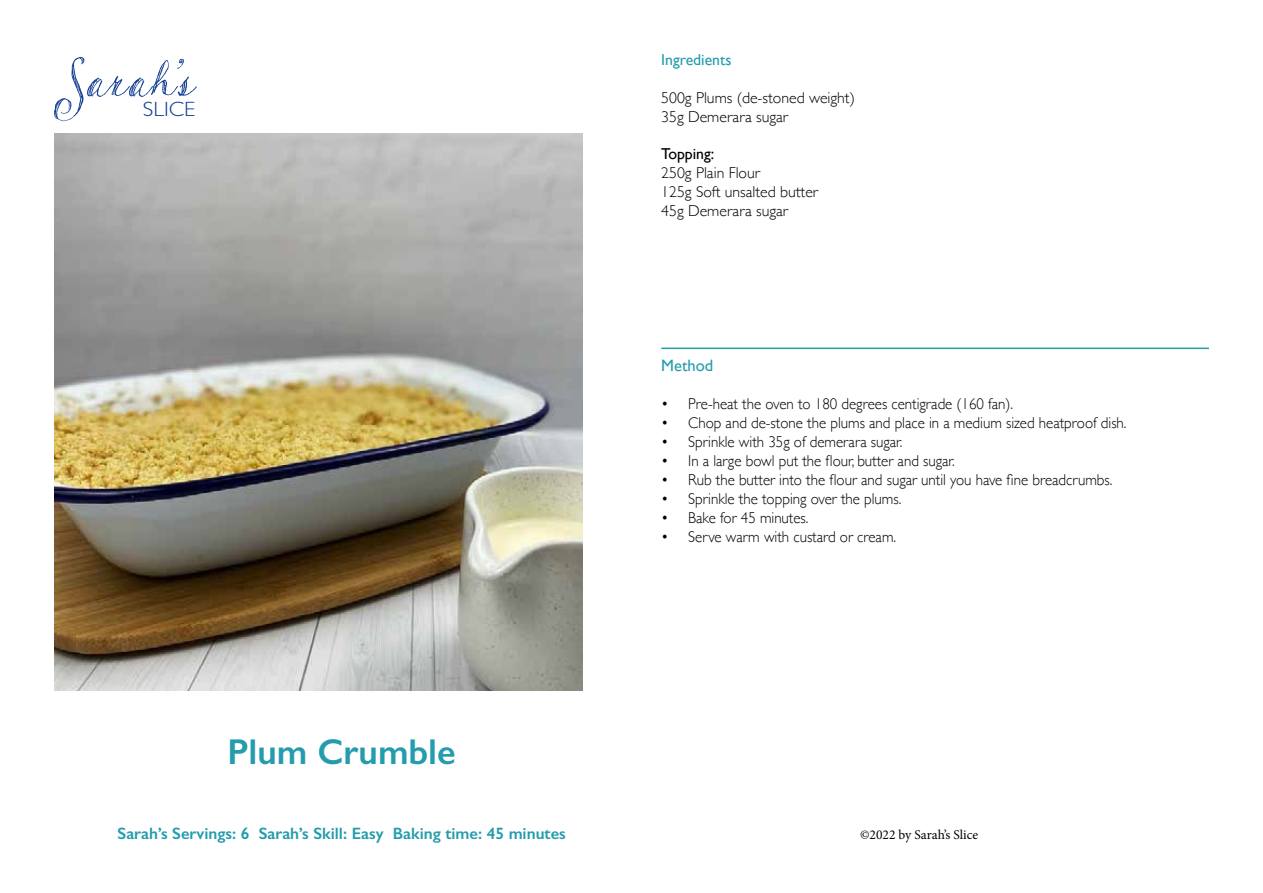
<style>
.page{position:relative;width:1263px;height:893px;background:#fff}
.page>*{position:absolute;margin:0;border:0;box-sizing:border-box;transform-origin:0 0}
.t1{font:600 36px "Gill Sans";color:#249cad}
.t2{font:300 20.7px "Gill Sans";color:#164194;scale:1.09 1}
.t3{font:600 16.5px "Gill Sans";color:#249cad}
.t4{font:16.5px "Gill Sans";color:#249cad}
.t5{font:300 15.75px "Gill Sans";color:#000;scale:.95 1}
.t6{font:300 15.75px/18.9px "Gill Sans";color:#000}
.t7{font:15.75px "Gill Sans";color:#249cad}
.t8{font:15.75px "Gill Sans";color:#000}
.t9{font:13.5px "Minion Pro";color:#000}
</style>
<div class="page">
<img style="left:54px;top:134px;width:529px;height:556px">
<svg style="left:54px;top:57px;width:143px;height:64px"></svg>
<hr style="left:661px;top:348px;width:548px;height:1px;background:#249cad">
<h2 class="t2" style="left:143px;top:93px;width:50px">SLICE</h2>
<h1 class="t1" style="left:228px;top:730px;width:230px">Plum Crumble</h1>
<p class="t3" style="left:118px;top:823px;width:450px">Sarah’s Servings: 6 Sarah’s Skill: Easy Baking time: 45 minutes</p>
<p class="t7" style="left:661px;top:50px;width:72px">Ingredients</p>
<p class="t6" style="left:661px;top:87px;width:195px">500g Plums (de-stoned weight)<br>35g Demerara sugar</p>
<p class="t8" style="left:661px;top:145px;width:55px">Topping:</p>
<p class="t6" style="left:661px;top:163px;width:158px">250g Plain Flour<br>125g Soft unsalted butter<br>45g Demerara sugar</p>
<p class="t4" style="left:661px;top:355px;width:54px">Method</p>
<p class="t5" style="left:661px;top:392px;width:372px">• Pre-heat the oven to 180 degrees centigrade (160 fan).</p>
<p class="t5" style="left:661px;top:411px;width:491px">• Chop and de-stone the plums and place in a medium sized heatproof dish.</p>
<p class="t5" style="left:661px;top:430px;width:256px">• Sprinkle with 35g of demerara sugar.</p>
<p class="t5" style="left:661px;top:449px;width:310px">• In a large bowl put the flour, butter and sugar.</p>
<p class="t5" style="left:661px;top:467px;width:476px">• Rub the butter into the flour and sugar until you have fine breadcrumbs.</p>
<p class="t5" style="left:661px;top:486px;width:254px">• Sprinkle the topping over the plums.</p>
<p class="t5" style="left:661px;top:505px;width:156px">• Bake for 45 minutes.</p>
<p class="t5" style="left:661px;top:524px;width:249px">• Serve warm with custard or cream.</p>
<p class="t9" style="left:860px;top:825px;width:120px">©2022 by Sarah’s Slice</p>
</div>
